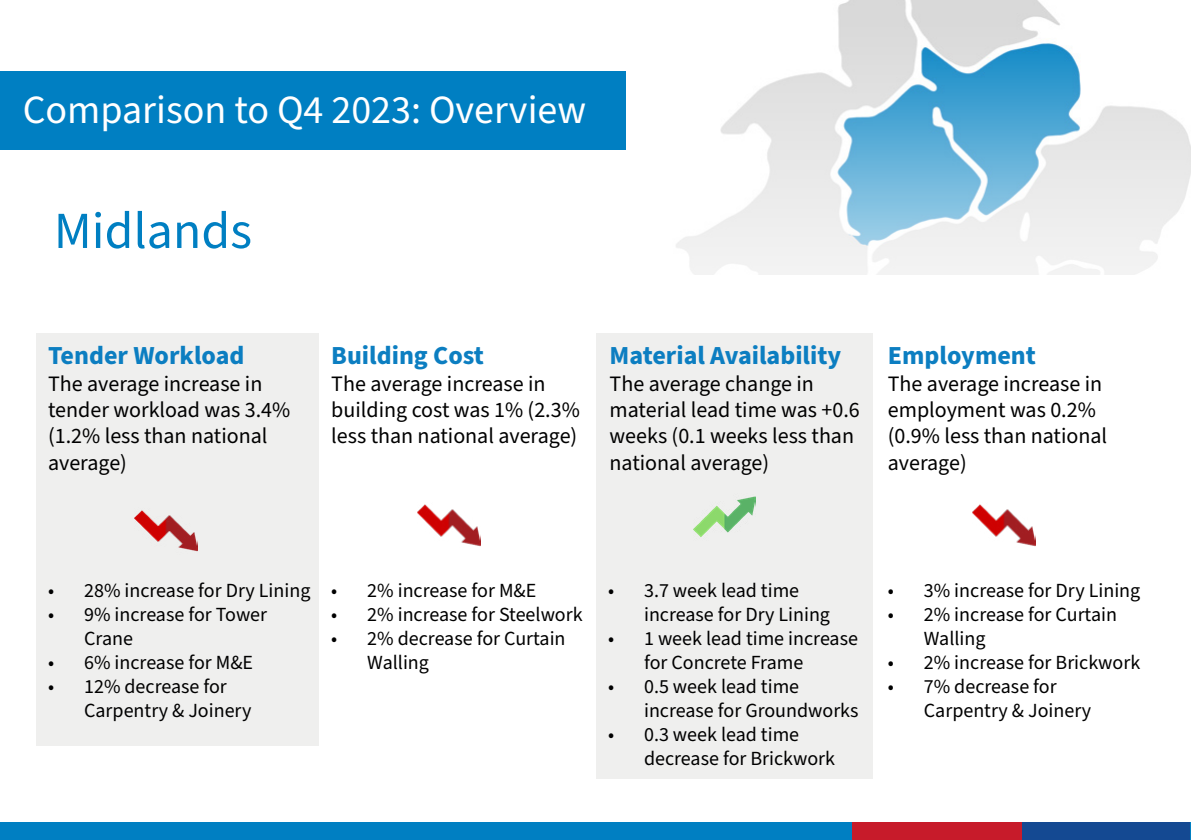
<style>
.page{position:relative;width:1191px;height:840px;background:#fff}
.page>*{position:absolute;margin:0;border:0;box-sizing:border-box;transform-origin:0 0}
.t1{font:52px "Source Sans Pro";color:#007fc2}
.t2{font:40px "Source Sans Pro";color:#fff}
.t3{font:700 26px "Source Sans Pro";color:#0c7ec1}
.t4{font:22px/26.4px "Source Sans Pro";color:#000}
.t5{font:20px/24px "Source Sans Pro";color:#000}
</style>
<div class="page">
<img style="left:676px;top:0;width:515px;height:274px">
<div style="left:1px;top:71px;width:625px;height:78px;background:#007fc2"></div>
<div style="left:0;top:822px;width:1191px;height:17px;background:#007fc2"></div>
<div style="left:37px;top:333px;width:282px;height:413px;background:#efefee"></div>
<div style="left:596px;top:333px;width:277px;height:445px;background:#efefee"></div>
<img style="left:418px;top:504px;width:62px;height:43px">
<img style="left:972px;top:504px;width:63px;height:43px">
<img style="left:135px;top:510px;width:62px;height:42px">
<div style="left:852px;top:822px;width:170px;height:17px;background:#c71b2a"></div>
<div style="left:1022px;top:822px;width:169px;height:17px;background:#144992"></div>
<svg style="left:1190px;top:822px;width:1px;height:17px"></svg>
<img style="left:693px;top:496px;width:62px;height:41px">
<h2 class="t2" style="left:23px;top:83px;width:565px">Comparison to Q4 2023: Overview</h2>
<h1 class="t1" style="left:54px;top:196px;width:200px">Midlands</h1>
<h3 class="t3" style="left:48px;top:337px;width:198px">Tender Workload</h3>
<p class="t4" style="left:48px;top:370px;width:244px">The average increase in tender workload was 3.4% (1.2% less than national average)</p>
<h3 class="t3" style="left:331px;top:337px;width:154px">Building Cost</h3>
<p class="t4" style="left:331px;top:370px;width:250px">The average increase in building cost was 1% (2.3% less than national average)</p>
<h3 class="t3" style="left:609px;top:337px;width:233px">Material Availability</h3>
<p class="t4" style="left:609px;top:370px;width:252px">The average change in material lead time was +0.6 weeks (0.1 weeks less than national average)</p>
<h3 class="t3" style="left:888px;top:337px;width:150px">Employment</h3>
<p class="t4" style="left:888px;top:370px;width:221px">The average increase in employment was 0.2% (0.9% less than national average)</p>
<p class="t5" style="left:48px;top:578px;width:264px">• 28% increase for Dry Lining</p>
<p class="t5" style="left:84px;top:602px;width:184px;text-indent:-36px">• 9% increase for Tower<br>Crane</p>
<p class="t5" style="left:48px;top:650px;width:206px">• 6% increase for M&amp;E</p>
<p class="t5" style="left:84px;top:674px;width:169px;text-indent:-36px">• 12% decrease for<br>Carpentry &amp; Joinery</p>
<p class="t5" style="left:331px;top:578px;width:206px">• 2% increase for M&amp;E</p>
<p class="t5" style="left:331px;top:602px;width:253px">• 2% increase for Steelwork</p>
<p class="t5" style="left:367px;top:626px;width:200px;text-indent:-36px">• 2% decrease for Curtain<br>Walling</p>
<p class="t5" style="left:644px;top:578px;width:187px;text-indent:-36px">• 3.7 week lead time increase for Dry Lining</p>
<p class="t5" style="left:644px;top:626px;width:215px;text-indent:-36px">• 1 week lead time increase for Concrete Frame</p>
<p class="t5" style="left:644px;top:674px;width:216px;text-indent:-36px">• 0.5 week lead time increase for Groundworks</p>
<p class="t5" style="left:644px;top:722px;width:193px;text-indent:-36px">• 0.3 week lead time decrease for Brickwork</p>
<p class="t5" style="left:888px;top:578px;width:254px">• 3% increase for Dry Lining</p>
<p class="t5" style="left:924px;top:602px;width:195px;text-indent:-36px">• 2% increase for Curtain<br>Walling</p>
<p class="t5" style="left:888px;top:650px;width:254px">• 2% increase for Brickwork</p>
<p class="t5" style="left:924px;top:674px;width:169px;text-indent:-36px">• 7% decrease for<br>Carpentry &amp; Joinery</p>
</div>
